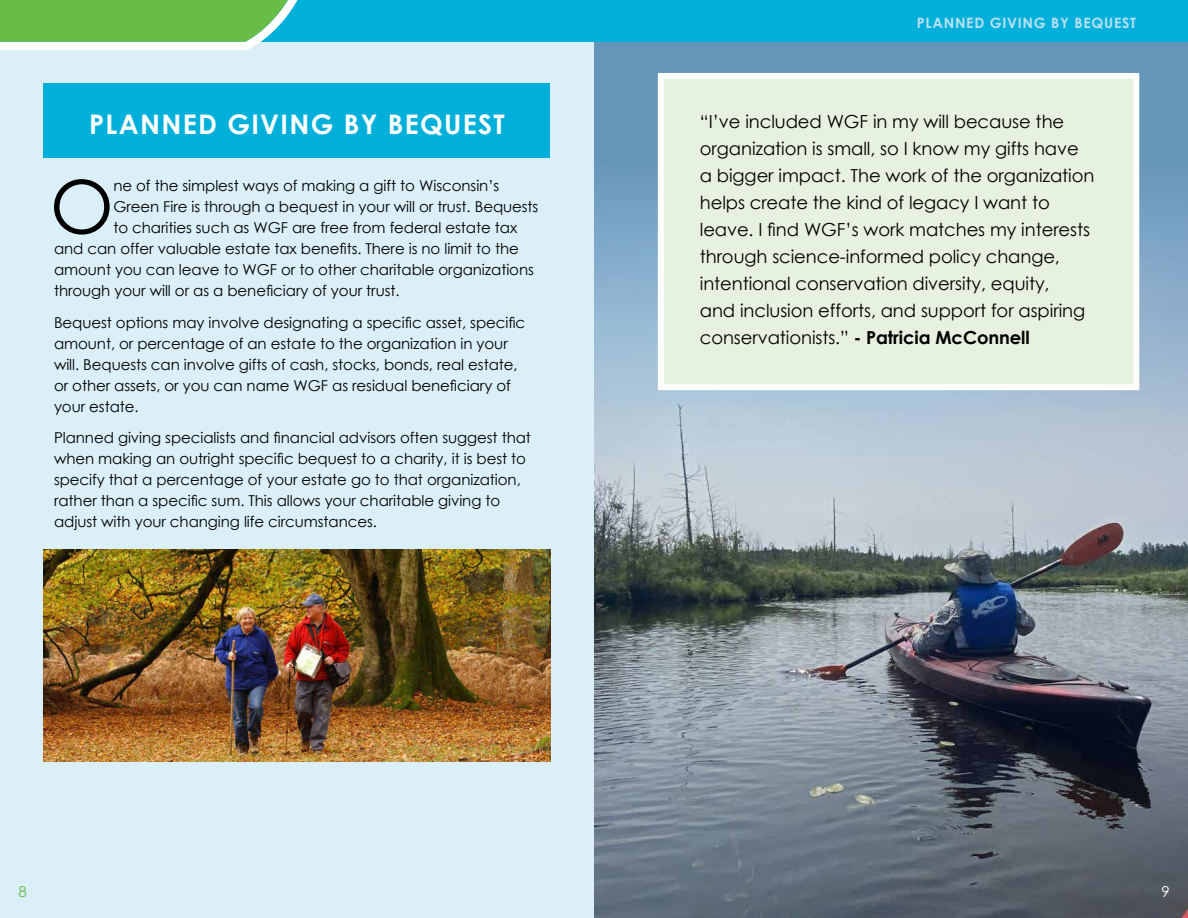
<style>
.page{position:relative;width:1188px;height:918px;background:#fff}
.page>*{position:absolute;margin:0;border:0;box-sizing:border-box;transform-origin:0 0}
.t1{font:73.5px "Century Gothic";color:#000}
.t2{font:700 27px "Century Gothic";letter-spacing:.05em;color:#fff}
.t3{font:18px/27px "Century Gothic";letter-spacing:-.005em;color:#000}
.t4{font:15px/21px "Century Gothic";letter-spacing:-.005em;color:#000}
.t5{font:15px "Century Gothic";color:#68bd49}
.t6{font:15px "Century Gothic";color:#fff}
.t7{font:700 14.25px "Century Gothic";letter-spacing:.05em;color:#bae1f0}
.s1{font-weight:700}
</style>
<div class="page">
<div style="left:594px;top:0;width:594px;height:578px;background:#6596ba"></div>
<img style="left:594px;top:162px;width:594px;height:756px">
<div style="left:0;top:0;width:594px;height:918px;background:#daeff7"></div>
<div style="left:0;top:0;width:594px;height:42px;background:#00b0da"></div>
<svg style="left:0;top:0;width:298px;height:50px;background:#7fc873"></svg>
<div style="left:44px;top:84px;width:506px;height:74px;background:#00b0da"></div>
<div style="left:594px;top:0;width:594px;height:42px;background:#00b0da"></div>
<div style="left:658px;top:73px;width:481px;height:317px;background:#e6f2df;border:6px solid #fff"></div>
<img style="left:44px;top:550px;width:506px;height:212px">
<h2 class="t2" style="left:89px;top:107px;width:417px">PLANNED GIVING BY BEQUEST</h2>
<h1 class="t1" style="left:50px;top:162px;width:65px">O</h1>
<p class="t4" style="left:113px;top:175px;width:387px">ne of the simplest ways of making a gift to Wisconsin’s</p>
<p class="t4" style="left:113px;top:196px;width:427px">Green Fire is through a bequest in your will or trust. Bequests</p>
<p class="t4" style="left:113px;top:217px;width:405px">to charities such as WGF are free from federal estate tax</p>
<p class="t4" style="left:54px;top:238px;width:466px">and can offer valuable estate tax benefits. There is no limit to the</p>
<p class="t4" style="left:54px;top:259px;width:481px">amount you can leave to WGF or to other charitable organizations</p>
<p class="t4" style="left:54px;top:280px;width:347px">through your will or as a beneficiary of your trust.</p>
<p class="t4" style="left:54px;top:312px;width:473px">Bequest options may involve designating a specific asset, specific amount, or percentage of an estate to the organization in your will. Bequests can involve gifts of cash, stocks, bonds, real estate, or other assets, or you can name WGF as residual beneficiary of your estate.</p>
<p class="t4" style="left:54px;top:427px;width:479px">Planned giving specialists and financial advisors often suggest that when making an outright specific bequest to a charity, it is best to specify that a percentage of your estate go to that organization, rather than a specific sum. This allows your charitable giving to adjust with your changing life circumstances.</p>
<p class="t7" style="left:917px;top:14px;width:221px">PLANNED GIVING BY BEQUEST</p>
<p class="t3" style="left:700px;top:108px;width:396px">“I’ve included WGF in my will because the organization is small, so I know my gifts have a bigger impact. The work of the organization helps create the kind of legacy I want to leave. I find WGF’s work matches my interests through science-informed policy change, intentional conservation diversity, equity,<br>and inclusion efforts, and support for aspiring conservationists.” <span class="s1">- Patricia McConnell</span></p>
<p class="t5" style="left:18px;top:882px;width:10px">8</p>
<p class="t6" style="left:1161px;top:882px;width:10px">9</p>
</div>
